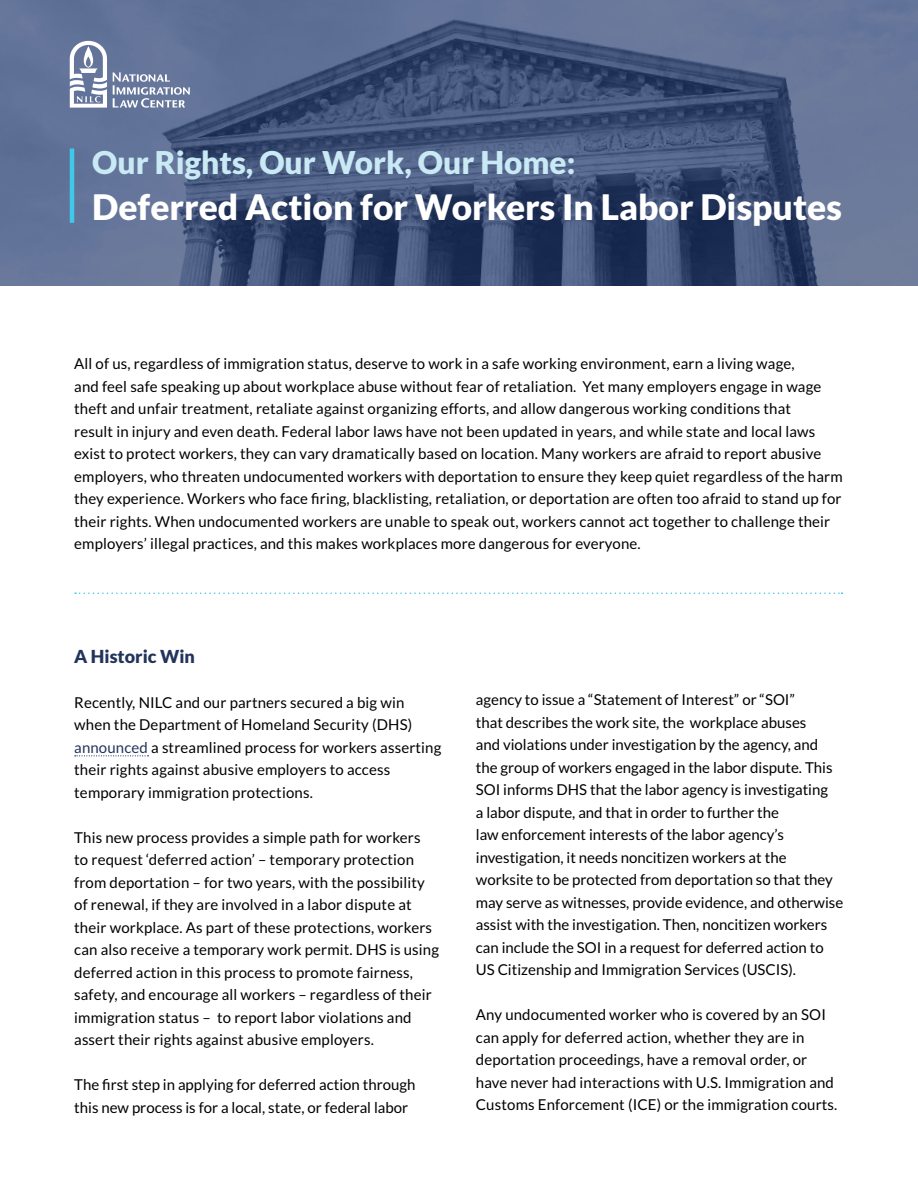
<style>
.page{position:relative;width:918px;height:1188px;background:#fff}
.page>*{position:absolute;margin:0;border:0;box-sizing:border-box;transform-origin:0 0}
.t1{font:900 35.25px "Lato";color:#fff}
.t2{font:900 31.5px "Lato";color:#c9eaf4}
.t3{font:900 18px "Lato";color:#23345a}
.t4{font:15px/22.5px "Lato";letter-spacing:.01em;color:#000}
.s1{color:#23345a}
</style>
<div class="page">
<img style="left:0;top:0;width:918px;height:285px">
<svg style="left:75px;top:592px;width:768px;height:2px"></svg>
<hr style="left:70px;top:149px;width:4px;height:74px;background:#40c8ea">
<svg style="left:70px;top:41px;width:37px;height:67px"></svg>
<svg style="left:113px;top:72px;width:77px;height:36px"></svg>
<svg style="left:75px;top:755px;width:74px;height:1px"></svg>
<h2 class="t2" style="left:92px;top:144px;width:485px">Our Rights, Our Work, Our Home:</h2>
<h1 class="t1" style="left:92px;top:186px;width:751px">Deferred Action for Workers In Labor Disputes</h1>
<p class="t4" style="left:74px;top:352px;width:770px">All of us, regardless of immigration status, deserve to work in a safe working environment, earn a living wage,<br>and feel safe speaking up about workplace abuse without fear of retaliation. Yet many employers engage in wage theft and unfair treatment, retaliate against organizing efforts, and allow dangerous working conditions that<br>result in injury and even death. Federal labor laws have not been updated in years, and while state and local laws exist to protect workers, they can vary dramatically based on location. Many workers are afraid to report abusive employers, who threaten undocumented workers with deportation to ensure they keep quiet regardless of the harm they experience. Workers who face firing, blacklisting, retaliation, or deportation are often too afraid to stand up for their rights. When undocumented workers are unable to speak out, workers cannot act together to challenge their employers’ illegal practices, and this makes workplaces more dangerous for everyone.</p>
<p class="t3" style="left:74px;top:646px;width:122px">A Historic Win</p>
<p class="t4" style="left:74px;top:691px;width:369px">Recently, NILC and our partners secured a big win when the Department of Homeland Security (DHS) <span class="s1">announced</span> a streamlined process for workers asserting their rights against abusive employers to access temporary immigration protections.</p>
<p class="t4" style="left:74px;top:826px;width:366px">This new process provides a simple path for workers<br>to request ‘deferred action’ – temporary protection from deportation – for two years, with the possibility of renewal, if they are involved in a labor dispute at their workplace. As part of these protections, workers can also receive a temporary work permit. DHS is using deferred action in this process to promote fairness, safety, and encourage all workers – regardless of their immigration status – to report labor violations and assert their rights against abusive employers.</p>
<p class="t4" style="left:74px;top:1074px;width:343px">The first step in applying for deferred action through this new process is for a local, state, or federal labor</p>
<p class="t4" style="left:476px;top:689px;width:369px">agency to issue a “Statement of Interest” or “SOI”<br>that describes the work site, the workplace abuses<br>and violations under investigation by the agency, and the group of workers engaged in the labor dispute. This SOI informs DHS that the labor agency is investigating<br>a labor dispute, and that in order to further the<br>law enforcement interests of the labor agency’s investigation, it needs noncitizen workers at the worksite to be protected from deportation so that they may serve as witnesses, provide evidence, and otherwise assist with the investigation. Then, noncitizen workers can include the SOI in a request for deferred action to US Citizenship and Immigration Services (USCIS).</p>
<p class="t4" style="left:476px;top:1004px;width:363px">Any undocumented worker who is covered by an SOI can apply for deferred action, whether they are in deportation proceedings, have a removal order, or have never had interactions with U.S. Immigration and Customs Enforcement (ICE) or the immigration courts.</p>
</div>
